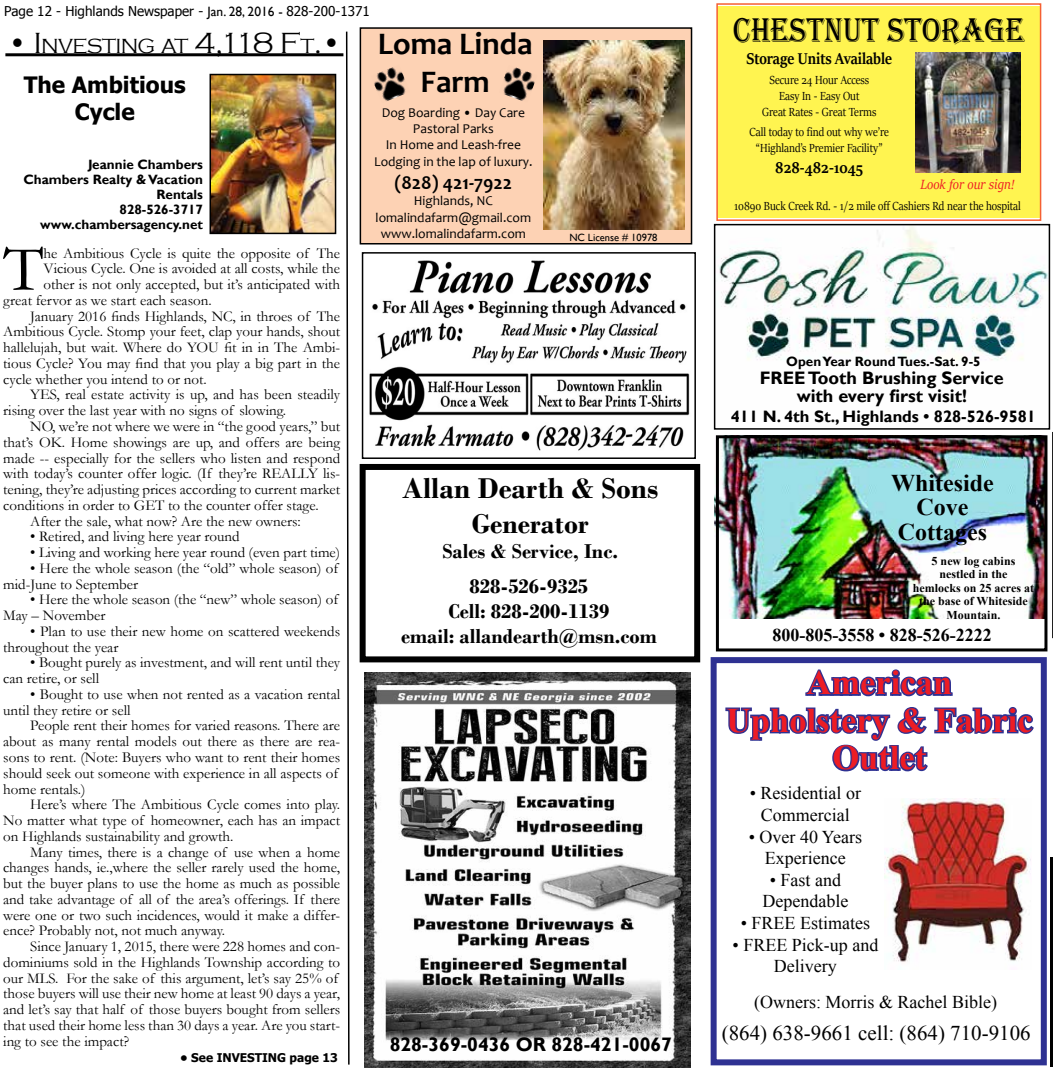
<style>
.page{position:relative;width:1053px;height:1069px;background:#fff}
.page>*{position:absolute;margin:0;border:0;box-sizing:border-box;transform-origin:0 0}
.t1{font:65.55px "Garamond";color:#000}
.t2{font:35.1px "Algerian";color:#000;scale:.88 1}
.t3{font:700 34.5px/37.5px "Times New Roman";color:#ed1c24;text-align:center}
.t4{font:700 31.5px/37.8px "Candara";color:#000;text-align:center}
.t5{font:700 30px "Bodoni";color:#000}
.t6{font:700 28.5px "Bodoni";color:#000}
.t7{font:700 24px/24.5px "Times New Roman";color:#000;text-align:center}
.t8{font:700 22.5px/27px "Tahoma";color:#000;text-align:center}
.t9{font:700 21px/34.8px "Bodoni";color:#000;text-align:center}
.t10{font:21px "Times New Roman";color:#000}
.t11{font:300 21px "Copperplate Gothic";letter-spacing:-.035em;color:#000}
.t12{font:700 19.5px "Gill Sans";color:#000}
.t13{font:700 19.5px "Candara";color:#000}
.t14{font:18px/21.6px "Times New Roman";color:#000;text-align:center}
.t15{font:700 18px/18px "Gill Sans";color:#000;text-align:center}
.t16{font:700 18px "Times New Roman";color:#000}
.t17{font:700 17.55px "Sitka Banner";color:#000;scale:.88 1}
.t18{font:700 16.5px "Gill Sans";color:#000}
.t19{font:15px/15.8px "Garamond";color:#000}
.t20{font:italic 14.7px "Sitka Heading";color:#ed1d24;scale:.88 1}
.t21{font:13.5px/16.2px "Candara";color:#000;text-align:center}
.t22{font:700 13.5px/15px "Gill Sans";color:#000;text-align:right}
.t23{font:13.5px "Tahoma";color:#000}
.t24{font:13.2px/15.9px "Sitka Banner";color:#000;text-align:center;scale:.88 1}
.t25{font:700 12px/13.5px "Times New Roman";color:#000;text-align:center}
.t26{font:700 12px "Tahoma";color:#000}
.t27{font:10.5px "Gill Sans";color:#000}
.s1{font-family:"Gill Sans"}
.s2{font-size:30px}
</style>
<div class="page">
<div style="left:360px;top:464px;width:340px;height:198px;border:6px solid #000"></div>
<div style="left:359px;top:27px;width:334px;height:218px;background:#fdd2b4"></div>
<img style="left:543px;top:40px;width:141px;height:189px">
<img style="left:499px;top:65px;width:38px;height:38px">
<svg style="left:724px;top:618px;width:312px;height:154px"></svg>
<div style="left:711px;top:657px;width:336px;height:408px;border:6px solid #2e3192"></div>
<img style="left:885px;top:798px;width:146px;height:164px">
<img style="left:371px;top:65px;width:39px;height:38px">
<div style="left:717px;top:7px;width:324px;height:211px;background:#fff450"></div>
<img style="left:915px;top:52px;width:105px;height:121px">
<div style="left:716px;top:3px;width:325px;height:218px;border:2px solid #f56033"></div>
<img style="left:1051px;top:857px;width:2px;height:208px">
<svg style="left:1052px;top:432px;width:1px;height:206px"></svg>
<img style="left:719px;top:227px;width:328px;height:133px">
<div style="left:714px;top:224px;width:336px;height:205px;border:2px solid #000"></div>
<img style="left:715px;top:435px;width:328px;height:183px">
<div style="left:716px;top:435px;width:331px;height:216px;border:3px solid #000"></div>
<img style="left:364px;top:672px;width:327px;height:395px">
<img style="left:369px;top:260px;width:321px;height:191px">
<div style="left:362px;top:252px;width:334px;height:207px;border:2px solid #000"></div>
<svg style="left:345px;top:31px;width:5px;height:1034px"></svg>
<hr style="left:5px;top:53px;width:338px;height:3px;background:#000">
<img style="left:213px;top:77px;width:120px;height:154px">
<div style="left:210px;top:74px;width:126px;height:160px;border:2px solid #000"></div>
<p class="t23" style="left:4px;top:2px;width:367px">Page 12 - Highlands Newspaper - <span class="s1">Jan. 28, 2016 -</span> 828-200-1371</p>
<h3 class="t11" style="left:7px;top:35px;width:336px"><span class="s2">• I</span> NVESTING AT <span class="s2">4,118 F</span>T<span class="s2">.•</span></h3>
<h3 class="t8" style="left:24px;top:72px;width:164px">The Ambitious<br>Cycle</h3>
<p class="t22" style="left:23px;top:157px;width:181px">Jeannie Chambers<br>Chambers Realty &amp; Vacation<br>Rentals<br>828-526-3717 www.chambersagency.net</p>
<h1 class="t1" style="left:3px;top:224px;width:42px">T</h1>
<p class="t19" style="left:44px;top:244px;width:298px">he Ambitious Cycle is quite the opposite of The</p>
<p class="t19" style="left:44px;top:260px;width:298px">Vicious Cycle. One is avoided at all costs, while the</p>
<p class="t19" style="left:44px;top:276px;width:298px">other is not only accepted, but it’s anticipated with</p>
<p class="t19" style="left:3px;top:292px;width:210px">great fervor as we start each season.</p>
<p class="t19" style="left:30px;top:307px;width:311px">January 2016 finds Highlands, NC, in throes of The</p>
<p class="t19" style="left:3px;top:323px;width:338px">Ambitious Cycle. Stomp your feet, clap your hands, shout</p>
<p class="t19" style="left:3px;top:339px;width:338px">hallelujah, but wait. Where do YOU fit in in The Ambi-</p>
<p class="t19" style="left:3px;top:355px;width:338px">tious Cycle? You may find that you play a big part in the</p>
<p class="t19" style="left:3px;top:370px;width:205px">cycle whether you intend to or not.</p>
<p class="t19" style="left:30px;top:386px;width:311px">YES, real estate activity is up, and has been steadily</p>
<p class="t19" style="left:3px;top:402px;width:284px">rising over the last year with no signs of slowing.</p>
<p class="t19" style="left:30px;top:418px;width:311px">NO, we’re not where we were in “the good years,” but</p>
<p class="t19" style="left:3px;top:433px;width:338px">that’s OK. Home showings are up, and offers are being</p>
<p class="t19" style="left:3px;top:449px;width:338px">made -- especially for the sellers who listen and respond</p>
<p class="t19" style="left:3px;top:465px;width:338px">with today’s counter offer logic. (If they’re REALLY lis-</p>
<p class="t19" style="left:3px;top:481px;width:338px">tening, they’re adjusting prices according to current market</p>
<p class="t19" style="left:3px;top:496px;width:317px">conditions in order to GET to the counter offer stage.</p>
<p class="t19" style="left:30px;top:512px;width:272px">After the sale, what now? Are the new owners:</p>
<p class="t19" style="left:30px;top:528px;width:211px">• Retired, and living here year round</p>
<p class="t19" style="left:30px;top:544px;width:311px">• Living and working here year round (even part time)</p>
<p class="t19" style="left:3px;top:559px;width:337px;text-indent:27px">• Here the whole season (the “old” whole season) of mid-June to September</p>
<p class="t19" style="left:3px;top:591px;width:336px;text-indent:27px">• Here the whole season (the “new” whole season) of<br>May – November</p>
<p class="t19" style="left:3px;top:622px;width:338px;text-indent:27px">• Plan to use their new home on scattered weekends throughout the year</p>
<p class="t19" style="left:3px;top:654px;width:338px;text-indent:27px">• Bought purely as investment, and will rent until they can retire, or sell</p>
<p class="t19" style="left:3px;top:685px;width:338px;text-indent:27px">• Bought to use when not rented as a vacation rental until they retire or sell</p>
<p class="t19" style="left:3px;top:717px;width:338px;text-indent:27px">People rent their homes for varied reasons. There are about as many rental models out there as there are rea&shy;sons to rent. (Note: Buyers who want to rent their homes should seek out someone with experience in all aspects of home rentals.)</p>
<p class="t19" style="left:3px;top:796px;width:338px;text-align:justify;text-indent:27px">Here’s where The Ambitious Cycle comes into play.<br>No matter what type of homeowner, each has an impact on Highlands sustainability and growth.</p>
<p class="t19" style="left:3px;top:843px;width:338px;text-align:justify;text-indent:27px">Many times, there is a change of use when a home changes hands, ie.,where the seller rarely used the home, but the buyer plans to use the home as much as possible and take advantage of all of the area’s offerings. If there were one or two such incidences, would it make a differ&shy;ence? Probably not, not much anyway.</p>
<p class="t19" style="left:3px;top:937px;width:338px;text-indent:27px">Since January 1, 2015, there were 228 homes and con&shy;dominiums sold in the Highlands Township according to our MLS. For the sake of this argument, let’s say 25% of those buyers will use their new home at least 90 days a year, and let’s say that half of those buyers bought from sellers that used their home less than 30 days a year. Are you start&shy;ing to see the impact?</p>
<p class="t26" style="left:180px;top:1048px;width:159px">• See INVESTING page 13</p>
<h3 class="t4" style="left:378px;top:25px;width:156px">Loma Linda<br>Farm</h3>
<p class="t21" style="left:374px;top:104px;width:160px">Dog Boarding • Day Care<br>Pastoral Parks<br>In Home and Leash-free<br>Lodging in the lap of luxury.</p>
<h3 class="t13" style="left:395px;top:170px;width:119px">(828) 421-7922</h3>
<p class="t21" style="left:376px;top:193px;width:157px">Highlands, NC lomalindafarm@gmail.com www.lomalindafarm.com</p>
<p class="t27" style="left:569px;top:231px;width:90px">NC License # 10978</p>
<h3 class="t5" style="left:402px;top:471px;width:258px">Allan Dearth &amp; Sons</h3>
<h3 class="t6" style="left:472px;top:506px;width:118px">Generator</h3>
<h3 class="t9" style="left:442px;top:533px;width:177px">Sales &amp; Service, Inc.<br>828-526-9325</h3>
<h3 class="t9" style="left:401px;top:598px;width:257px;line-height:25.2px">Cell: 828-200-1139<br>email: allandearth@msn.com</h3>
<h3 class="t12" style="left:390px;top:1032px;width:284px">828-369-0436 OR 828-421-0067</h3>
<h2 class="t2" style="left:733px;top:10px;width:333px">CHESTNUT STORAGE</h2>
<p class="t17" style="left:747px;top:46px;width:167px">Storage Units Available</p>
<p class="t24" style="left:762px;top:72px;width:132px">Secure 24 Hour Access<br>Easy In - Easy Out<br>Great Rates - Great Terms</p>
<p class="t24" style="left:750px;top:124px;width:160px">Call today to find out why we’re “Highland’s Premier Facility”</p>
<p class="t17" style="left:775px;top:155px;width:102px">828-482-1045</p>
<p class="t20" style="left:920px;top:173px;width:109px">Look for our sign!</p>
<p class="t24" style="left:734px;top:197px;width:327px">10890 Buck Creek Rd. - 1/2 mile off Cashiers Rd near the hospital</p>
<p class="t22" style="left:786px;top:354px;width:196px">Open Year Round Tues.-Sat. 9-5</p>
<p class="t15" style="left:760px;top:370px;width:246px">FREE Tooth Brushing Service with every first visit!</p>
<p class="t18" style="left:731px;top:406px;width:307px">411 N. 4th St., Highlands • 828-526-9581</p>
<h3 class="t7" style="left:891px;top:470px;width:104px">Whiteside<br>Cove<br>Cottages</h3>
<p class="t25" style="left:913px;top:553px;width:123px">5 new log cabins nestled in the<br>hemlocks on 25 acres at the base of Whiteside<br>Mountain.</p>
<p class="t16" style="left:772px;top:622px;width:221px">800-805-3558 • 828-526-2222</p>
<h3 class="t3" style="left:726px;top:662px;width:308px">American<br>Upholstery &amp; Fabric<br>Outlet</h3>
<p class="t14" style="left:750px;top:781px;width:113px">• Residential or<br>Commercial</p>
<p class="t14" style="left:749px;top:825px;width:115px">• Over 40 Years<br>Experience</p>
<p class="t14" style="left:762px;top:868px;width:87px">• Fast and<br>Dependable</p>
<p class="t14" style="left:741px;top:911px;width:131px">• FREE Estimates</p>
<p class="t14" style="left:733px;top:933px;width:147px">• FREE Pick-up and<br>Delivery</p>
<p class="t14" style="left:754px;top:990px;width:244px">(Owners: Morris &amp; Rachel Bible)</p>
<h3 class="t10" style="left:722px;top:1018px;width:311px">(864) 638-9661 cell: (864) 710-9106</h3>
</div>
